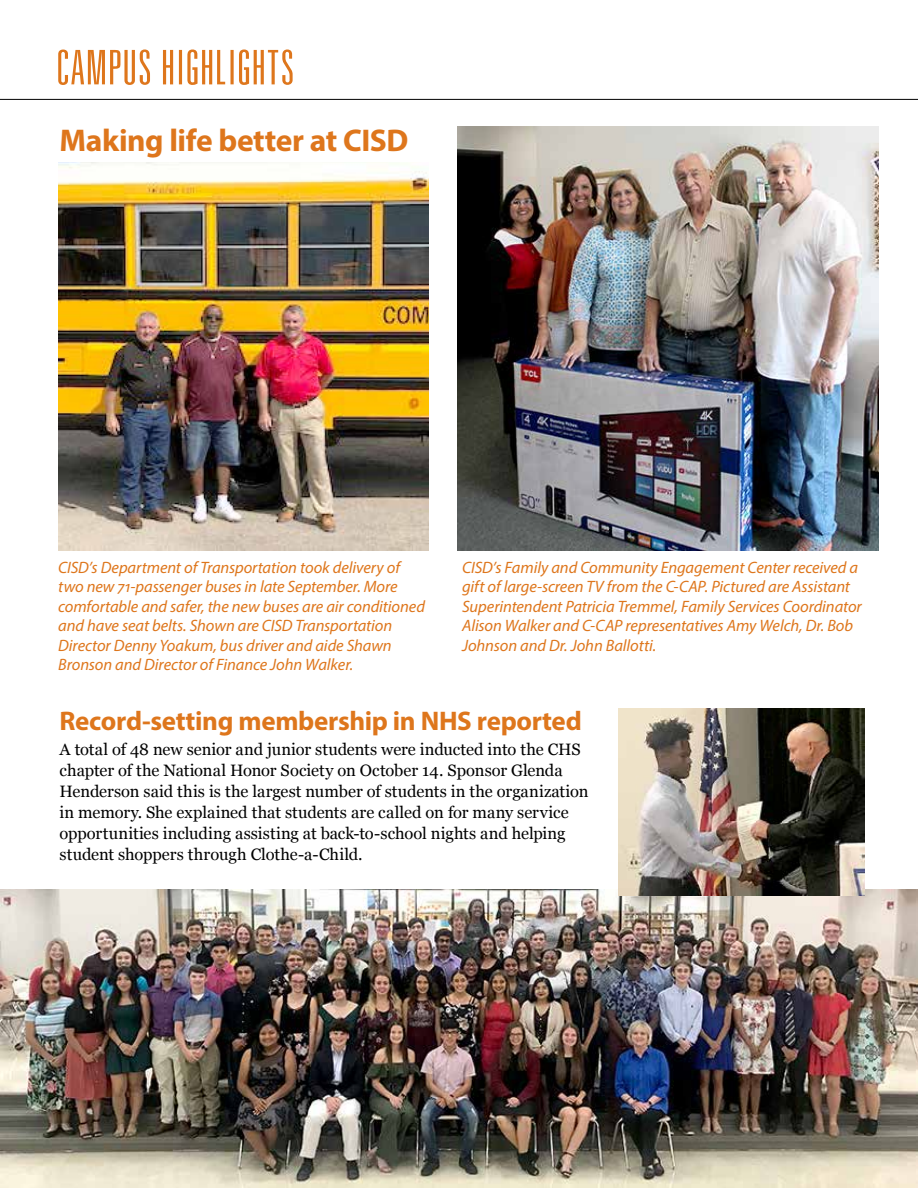
<style>
.page{position:relative;width:918px;height:1188px;background:#fff}
.page>*{position:absolute;margin:0;border:0;box-sizing:border-box;transform-origin:0 0}
.t1{font:700 31.5px "Myriad Pro";letter-spacing:-.015em;color:#de761c}
.t2{font:700 27px "Myriad Pro";letter-spacing:-.01em;color:#de761c}
.t3{font:italic 16.5px/19.5px "Myriad Pro";letter-spacing:-.005em;color:#de761c}
.t4{font:16.5px/21px "Georgia";letter-spacing:-.005em;color:#000}
</style>
<div class="page">
<hr style="left:0;top:99px;width:918px;height:1px;background:#000">
<svg style="left:58px;top:49px;width:235px;height:36px"></svg>
<img style="left:0;top:890px;width:918px;height:298px">
<img style="left:618px;top:708px;width:246px;height:188px">
<img style="left:58px;top:162px;width:370px;height:388px">
<img style="left:458px;top:126px;width:421px;height:425px">
<h1 class="t1" style="left:60px;top:120px;width:350px">Making life better at CISD</h1>
<p class="t3" style="left:58px;top:557px;width:368px">CISD’s Department of Transportation took delivery of two new 71-passenger buses in late September. More comfortable and safer, the new buses are air conditioned and have seat belts. Shown are CISD Transportation Director Denny Yoakum, bus driver and aide Shawn Bronson and Director of Finance John Walker.</p>
<p class="t3" style="left:462px;top:557px;width:401px">CISD’s Family and Community Engagement Center received a gift of large-screen TV from the C-CAP. Pictured are Assistant Superintendent Patricia Tremmel, Family Services Coordinator Alison Walker and C-CAP representatives Amy Welch, Dr. Bob Johnson and Dr. John Ballotti.</p>
<h2 class="t2" style="left:60px;top:703px;width:524px">Record-setting membership in NHS reported</h2>
<p class="t4" style="left:60px;top:738px;width:530px">A total of 48 new senior and junior students were inducted into the CHS chapter of the National Honor Society on October 14. Sponsor Glenda Henderson said this is the largest number of students in the organization in memory. She explained that students are called on for many service opportunities including assisting at back-to-school nights and helping student shoppers through Clothe-a-Child.</p>
</div>
